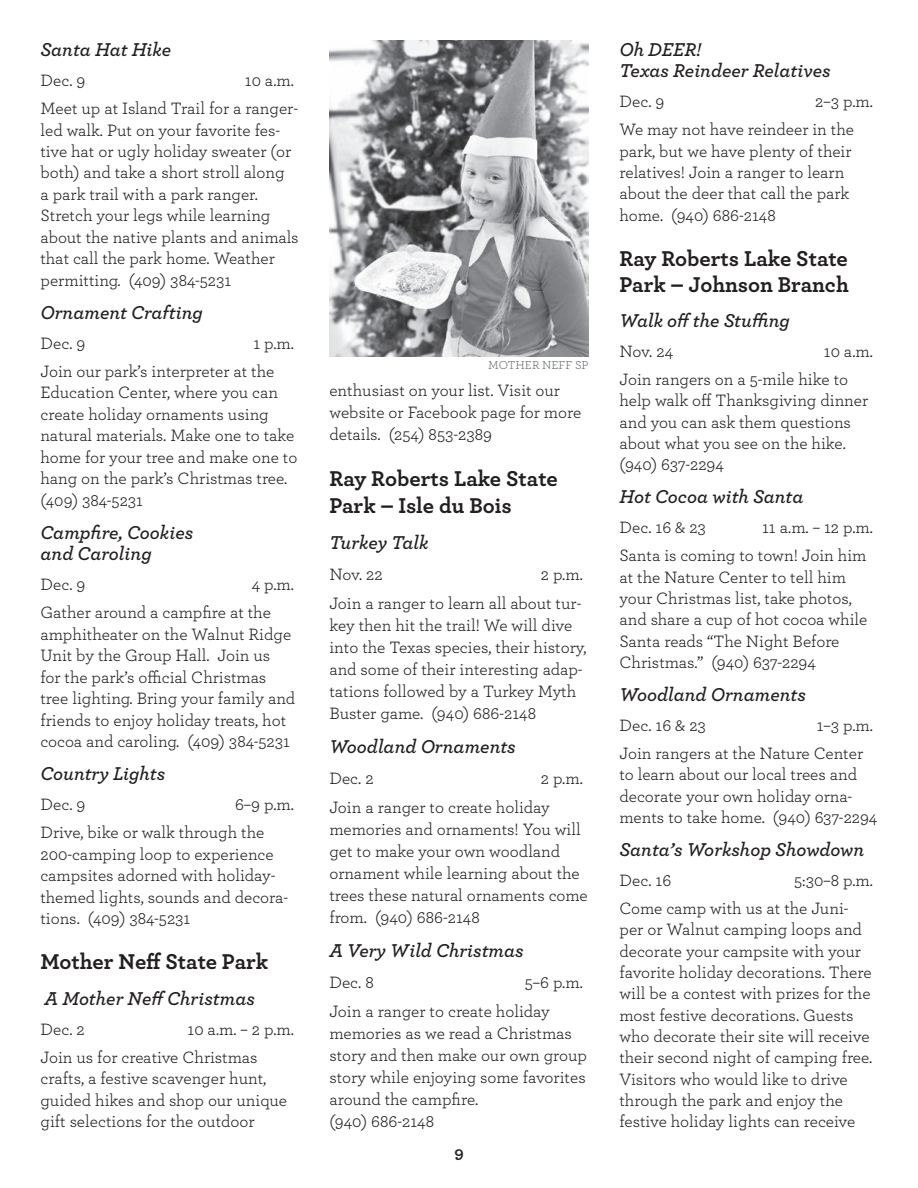
<style>
.page{position:relative;width:918px;height:1188px;background:#fff}
.page>*{position:absolute;margin:0;border:0;box-sizing:border-box;transform-origin:0 0}
.Park_name{font:700 22.5px/26.7px "Archer";color:#231f20}
.Event_name{font:italic 600 19.5px/21.5px "Archer";color:#231f20}
.text{font:17.25px/21.5px "Archer";color:#231f20}
.t1{font:700 16.5px "Archer";color:#231f20}
.t2{font:12px "Archer";color:#6c6d70}
</style>
<div class="page">
<img style="left:329px;top:40px;width:260px;height:316px">
<h3 class="Event_name" style="left:40px;top:38px;width:132px">Santa Hat Hike</h3>
<p class="text" style="left:40px;top:69px;width:46px">Dec. 9</p>
<p class="text" style="left:245px;top:69px;width:51px">10 a.m.</p>
<p class="text" style="left:40px;top:97px;width:260px">Meet up at Island Trail for a ranger&shy;led walk. Put on your favorite fes&shy;tive hat or ugly holiday sweater (or both) and take a short stroll along<br>a park trail with a park ranger.<br>Stretch your legs while learning about the native plants and animals that call the park home. Weather permitting. (409) 384-5231</p>
<h3 class="Event_name" style="left:40px;top:300px;width:164px">Ornament Crafting</h3>
<p class="text" style="left:40px;top:332px;width:46px">Dec. 9</p>
<p class="text" style="left:253px;top:332px;width:42px">1 p.m.</p>
<p class="text" style="left:40px;top:360px;width:258px">Join our park’s interpreter at the<br>Education Center, where you can create holiday ornaments using natural materials. Make one to take home for your tree and make one to hang on the park’s Christmas tree. (409) 384-5231</p>
<h3 class="Event_name" style="left:40px;top:520px;width:154px">Campfire, Cookies and Caroling</h3>
<p class="text" style="left:40px;top:573px;width:46px">Dec. 9</p>
<p class="text" style="left:252px;top:573px;width:44px">4 p.m.</p>
<p class="text" style="left:40px;top:601px;width:256px">Gather around a campfire at the amphitheater on the Walnut Ridge Unit by the Group Hall. Join us<br>for the park’s official Christmas tree lighting. Bring your family and friends to enjoy holiday treats, hot cocoa and caroling. (409) 384-5231</p>
<h3 class="Event_name" style="left:40px;top:762px;width:126px">Country Lights</h3>
<p class="text" style="left:40px;top:793px;width:46px">Dec. 9</p>
<p class="text" style="left:235px;top:793px;width:60px">6–9 p.m.</p>
<p class="text" style="left:40px;top:821px;width:249px">Drive, bike or walk through the<br>200-camping loop to experience campsites adorned with holiday&shy;themed lights, sounds and decora&shy;tions. (409) 384-5231</p>
<h2 class="Park_name" style="left:40px;top:947px;width:229px">Mother Neff State Park</h2>
<h3 class="Event_name" style="left:45px;top:986px;width:212px">A Mother Neff Christmas</h3>
<p class="text" style="left:40px;top:1018px;width:46px">Dec. 2</p>
<p class="text" style="left:187px;top:1018px;width:108px">10 a.m. – 2 p.m.</p>
<p class="text" style="left:40px;top:1046px;width:248px">Join us for creative Christmas crafts, a festive scavenger hunt, guided hikes and shop our unique gift selections for the outdoor</p>
<p class="t2" style="left:488px;top:357px;width:102px">MOTHER NEFF SP</p>
<p class="text" style="left:329px;top:378px;width:253px;line-height:22.2px">enthusiast on your list. Visit our website or Facebook page for more details. (254) 853-2389</p>
<h2 class="Park_name" style="left:329px;top:464px;width:230px">Ray Roberts Lake State<br>Park – Isle du Bois</h2>
<h3 class="Event_name" style="left:329px;top:531px;width:101px">Turkey Talk</h3>
<p class="text" style="left:329px;top:563px;width:55px">Nov. 22</p>
<p class="text" style="left:541px;top:563px;width:44px">2 p.m.</p>
<p class="text" style="left:329px;top:591px;width:259px;line-height:22.2px">Join a ranger to learn all about tur&shy;key then hit the trail! We will dive into the Texas species, their history, and some of their interesting adap&shy;tations followed by a Turkey Myth Buster game. (940) 686-2148</p>
<h3 class="Event_name" style="left:329px;top:735px;width:188px">Woodland Ornaments</h3>
<p class="text" style="left:329px;top:767px;width:46px">Dec. 2</p>
<p class="text" style="left:541px;top:767px;width:44px">2 p.m.</p>
<p class="text" style="left:329px;top:795px;width:260px;line-height:22.2px">Join a ranger to create holiday memories and ornaments! You will get to make your own woodland ornament while learning about the trees these natural ornaments come from. (940) 686-2148</p>
<h3 class="Event_name" style="left:329px;top:939px;width:196px">A Very Wild Christmas</h3>
<p class="text" style="left:329px;top:971px;width:46px">Dec. 8</p>
<p class="text" style="left:525px;top:971px;width:59px">5–6 p.m.</p>
<p class="text" style="left:329px;top:999px;width:259px;line-height:22.2px">Join a ranger to create holiday memories as we read a Christmas story and then make our own group story while enjoying some favorites around the campfire.<br>(940) 686-2148</p>
<p class="t1" style="left:454px;top:1139px;width:11px">9</p>
<h3 class="Event_name" style="left:620px;top:38px;width:213px">Oh DEER!<br>Texas Reindeer Relatives</h3>
<p class="text" style="left:620px;top:90px;width:46px">Dec. 9</p>
<p class="text" style="left:815px;top:90px;width:59px">2–3 p.m.</p>
<p class="text" style="left:620px;top:118px;width:236px">We may not have reindeer in the park, but we have plenty of their relatives! Join a ranger to learn about the deer that call the park home. (940) 686-2148</p>
<h2 class="Park_name" style="left:620px;top:244px;width:231px;line-height:25.8px">Ray Roberts Lake State<br>Park – Johnson Branch</h2>
<h3 class="Event_name" style="left:620px;top:309px;width:172px">Walk off the Stuffing</h3>
<p class="text" style="left:620px;top:340px;width:55px">Nov. 24</p>
<p class="text" style="left:824px;top:340px;width:51px">10 a.m.</p>
<p class="text" style="left:620px;top:368px;width:250px">Join rangers on a 5-mile hike to help walk off Thanksgiving dinner and you can ask them questions about what you see on the hike. (940) 637-2294</p>
<h3 class="Event_name" style="left:620px;top:485px;width:186px">Hot Cocoa with Santa</h3>
<p class="text" style="left:620px;top:516px;width:88px">Dec. 16 &amp; 23</p>
<p class="text" style="left:762px;top:516px;width:112px">11 a.m. – 12 p.m.</p>
<p class="text" style="left:620px;top:544px;width:250px">Santa is coming to town! Join him at the Nature Center to tell him your Christmas list, take photos, and share a cup of hot cocoa while<br>Santa reads “The Night Before<br>Christmas.” (940) 637-2294</p>
<h3 class="Event_name" style="left:620px;top:683px;width:188px">Woodland Ornaments</h3>
<p class="text" style="left:620px;top:714px;width:88px">Dec. 16 &amp; 23</p>
<p class="text" style="left:817px;top:714px;width:58px">1–3 p.m.</p>
<p class="text" style="left:620px;top:742px;width:259px">Join rangers at the Nature Center to learn about our local trees and decorate your own holiday orna&shy;ments to take home. (940) 637-2294</p>
<h3 class="Event_name" style="left:620px;top:838px;width:246px">Santa’s Workshop Showdown</h3>
<p class="text" style="left:620px;top:869px;width:53px">Dec. 16</p>
<p class="text" style="left:794px;top:869px;width:80px">5:30–8 p.m.</p>
<p class="text" style="left:620px;top:897px;width:254px">Come camp with us at the Juni&shy;per or Walnut camping loops and decorate your campsite with your favorite holiday decorations. There will be a contest with prizes for the most festive decorations. Guests who decorate their site will receive their second night of camping free.<br>Visitors who would like to drive through the park and enjoy the festive holiday lights can receive</p>
</div>
